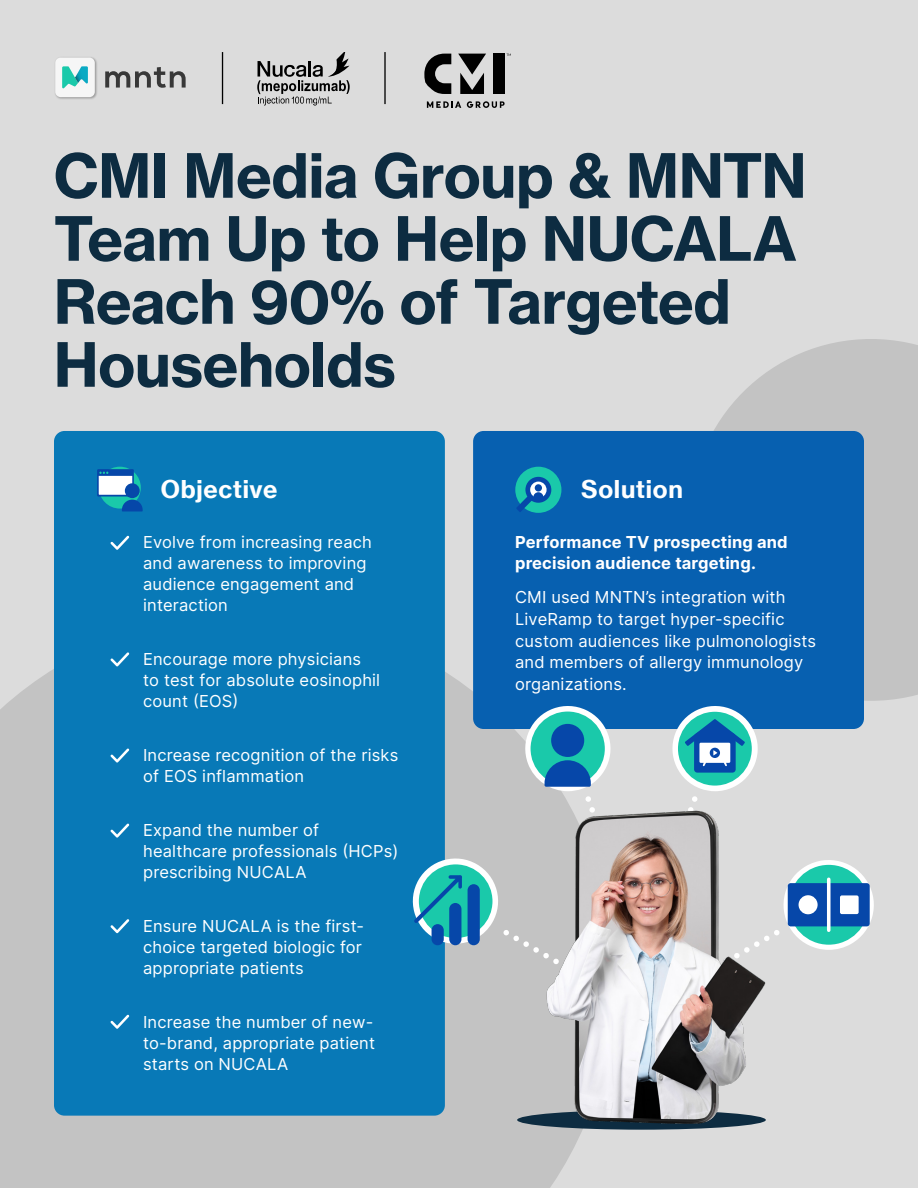
<style>
.page{position:relative;width:918px;height:1188px;background:#dcdcdc}
.page>*{position:absolute;margin:0;border:0;box-sizing:border-box;transform-origin:0 0}
.Doc_Header{font:60px/63px "N Haas Grotesk TX Pro 75 Bd";letter-spacing:-.005em;color:#0d2c41}
.t1{font:24px "N Haas Grotesk TX Pro 75 Bd";letter-spacing:.03em;color:#fff}
.Body{font:16.5px/21px "Inter";letter-spacing:.01em;color:#fff}
.Body-2{font:700 16.5px/21.8px "Inter";letter-spacing:.01em;color:#fff}
</style>
<div class="page">
<div style="left:0;top:669px;width:603px;height:519px;background:#c3c3c3"></div>
<svg style="left:713px;top:339px;width:205px;height:362px;fill:#c3c3c3"></svg>
<div style="left:54px;top:431px;width:391px;height:685px;background:#0879b7;border-radius:10px"></div>
<div style="left:473px;top:431px;width:391px;height:298px;background:#0760b0;border-radius:10px"></div>
<div style="left:99px;top:467px;width:42px;height:42px;background:#1ac9aa;border-radius:50%"></div>
<svg style="left:97px;top:469px;width:37px;height:28px"></svg>
<svg style="left:99px;top:472px;width:44px;height:39px"></svg>
<div style="left:125px;top:483px;width:15px;height:15px;background:#0647a9;border-radius:50%"></div>
<div style="left:515px;top:467px;width:46px;height:46px;background:#1ac9aa;border-radius:50%"></div>
<svg style="left:516px;top:477px;width:35px;height:35px"></svg>
<div style="left:535px;top:484px;width:7px;height:8px;background:#0647a9;border-radius:50%"></div>
<hr style="left:222px;top:52px;width:1px;height:52px;background:#000">
<svg style="left:257px;top:52px;width:93px;height:54px"></svg>
<img style="left:55px;top:57px;width:42px;height:42px">
<div style="left:55px;top:58px;width:40px;height:39px;background:#f6f6f6;border-radius:5px"></div>
<svg style="left:105px;top:67px;width:81px;height:21px"></svg>
<svg style="left:62px;top:66px;width:26px;height:22px"></svg>
<svg style="left:517px;top:1110px;width:249px;height:20px"></svg>
<svg style="left:768px;top:860px;width:106px;height:90px"></svg>
<div style="left:789px;top:865px;width:80px;height:80px;background:#1ac9aa;border-radius:50%"></div>
<div style="left:788px;top:883px;width:82px;height:43px;background:#0647a9;border-radius:3px"></div>
<div style="left:840px;top:895px;width:19px;height:19px;background:#fff;border-radius:2px"></div>
<div style="left:799px;top:895px;width:19px;height:19px;background:#fff;border-radius:50%"></div>
<svg style="left:827px;top:879px;width:4px;height:51px"></svg>
<svg style="left:524px;top:706px;width:87px;height:139px"></svg>
<div style="left:551px;top:724px;width:33px;height:33px;background:#0647a9;border-radius:50%"></div>
<svg style="left:672px;top:706px;width:86px;height:102px"></svg>
<svg style="left:412px;top:857px;width:131px;height:107px"></svg>
<svg style="left:424px;top:54px;width:27px;height:40px"></svg>
<svg style="left:458px;top:54px;width:28px;height:40px"></svg>
<div style="left:493px;top:54px;width:12px;height:40px;background:#000"></div>
<svg style="left:427px;top:101px;width:34px;height:7px"></svg>
<svg style="left:467px;top:101px;width:38px;height:7px"></svg>
<svg style="left:110px;top:536px;width:19px;height:14px"></svg>
<svg style="left:110px;top:652px;width:19px;height:14px"></svg>
<svg style="left:110px;top:748px;width:19px;height:15px"></svg>
<svg style="left:110px;top:824px;width:19px;height:14px"></svg>
<svg style="left:110px;top:919px;width:19px;height:14px"></svg>
<svg style="left:110px;top:1015px;width:19px;height:14px"></svg>
<img style="left:543px;top:808px;width:225px;height:318px">
<hr style="left:384px;top:52px;width:2px;height:52px;background:#000">
<p class="Doc_Header" style="left:54px;top:144px;width:754px">CMI Media Group &amp; MNTN<br>Team Up to Help NUCALA<br>Reach 90% of Targeted<br>Households</p>
<p class="t1" style="left:161px;top:474px;width:118px">Objective</p>
<p class="t1" style="left:581px;top:474px;width:103px">Solution</p>
<p class="Body" style="left:143px;top:531px;width:230px">Evolve from increasing reach and awareness to improving audience engagement and interaction</p>
<p class="Body-2" style="left:515px;top:530px;width:274px">Performance TV prospecting and precision audience targeting.</p>
<p class="Body" style="left:515px;top:586px;width:303px;line-height:21.8px">CMI used MNTN’s integration with<br>LiveRamp to target hyper-specific custom audiences like pulmonologists and members of allergy immunology organizations.</p>
<p class="Body" style="left:143px;top:648px;width:239px">Encourage more physicians to test for absolute eosinophil count (EOS)</p>
<p class="Body" style="left:143px;top:744px;width:257px">Increase recognition of the risks of EOS inflammation</p>
<p class="Body" style="left:143px;top:819px;width:257px">Expand the number of healthcare professionals (HCPs) prescribing NUCALA</p>
<p class="Body" style="left:143px;top:915px;width:222px">Ensure NUCALA is the first&shy;choice targeted biologic for appropriate patients</p>
<p class="Body" style="left:143px;top:1011px;width:233px;text-align:justify">Increase the number of new&shy;to-brand, appropriate patient starts on NUCALA</p>
</div>
